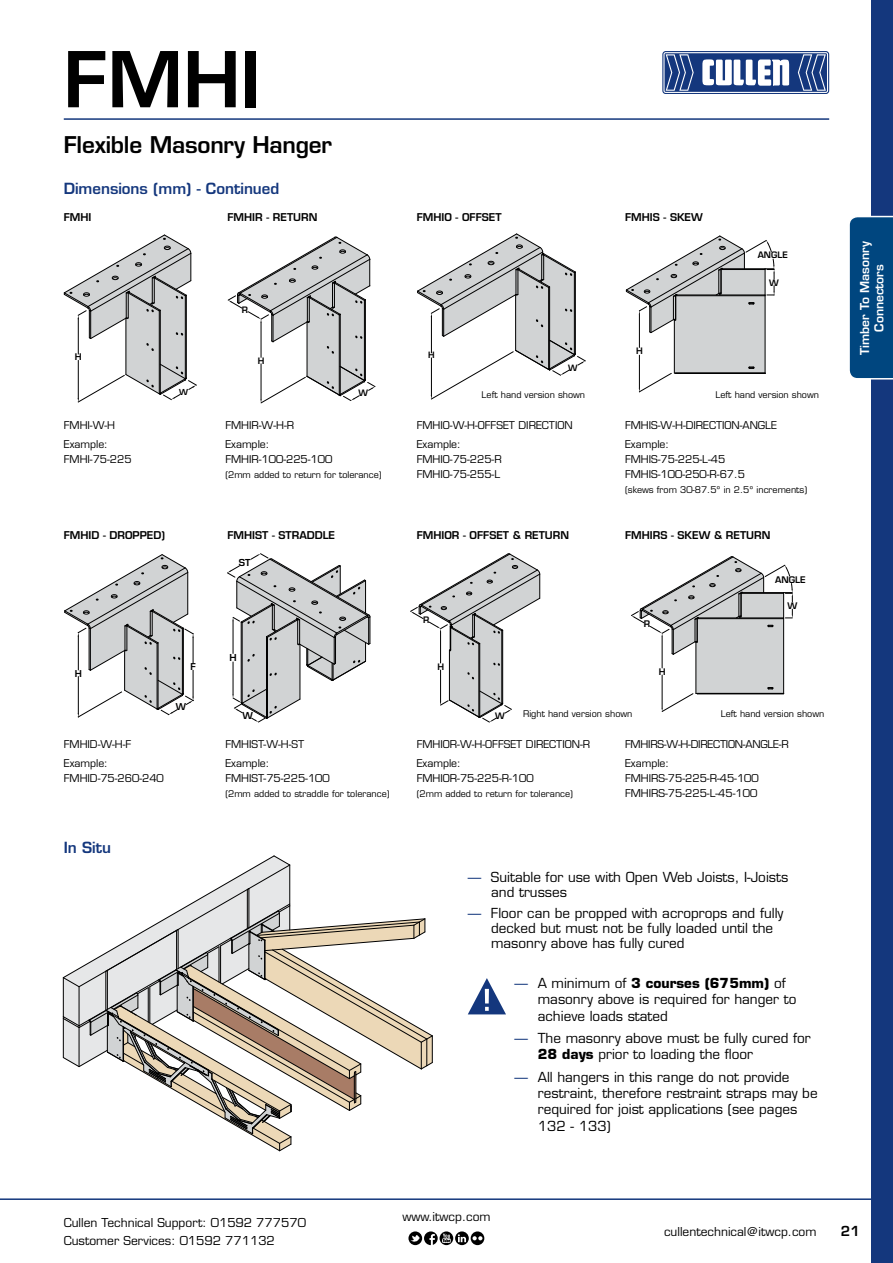
<style>
.page{position:relative;width:893px;height:1263px;background:#fff}
.page>*{position:absolute;margin:0;border:0;box-sizing:border-box;transform-origin:0 0}
.t1{font:600 75px "Eurostile LT Std";color:#000}
.t2{font:600 22.5px "Eurostile LT Std";letter-spacing:-.01em;color:#000}
.t3{font:600 15px "Eurostile LT Std";color:#14377d}
.t4{font:13.5px/16.2px "Eurostile LT Std";color:#000}
.t5{font:600 13.5px "Eurostile LT Std";color:#000}
.t6{font:12px/18px "Eurostile LT Std";color:#000}
.t7{font:600 12px/14.4px "Eurostile LT Std";color:#fff;text-align:center}
.t8{font:10.5px/19.2px "Eurostile LT Std";color:#000}
.t9{font:600 10.5px "Eurostile LT Std";color:#000}
.t10{font:10.5px/19.2px "Eurostile LT Std";letter-spacing:-.02em;color:#000}
.t11{font:600 9.45px "Eurostile LT Std";color:#000}
.t12{font:600 9.15px "Eurostile LT Std";color:#000}
.t13{font:9px "Eurostile LT Std";color:#000}
.t14{font:600 9px "Eurostile LT Std";color:#000}
.t15{font:600 8.85px "Eurostile LT Std";color:#000}
.t16{font:600 8.7px "Eurostile LT Std";color:#000}
.t17{font:600 8.55px "Eurostile LT Std";color:#000}
.t18{font:600 8.1px "Eurostile LT Std";color:#000}
.s1{color:#14377d}
.s2{font-weight:700}
</style>
<div class="page">
<div style="left:872px;top:0;width:21px;height:1263px;background:#14377d"></div>
<svg style="left:408px;top:1231px;width:76px;height:14px"></svg>
<svg style="left:662px;top:51px;width:167px;height:43px"></svg>
<hr style="left:64px;top:118px;width:765px;height:2px;background:#14377d">
<div style="left:849px;top:215px;width:44px;height:165px;background:#00467f"></div>
<svg style="left:63px;top:855px;width:370px;height:296px"></svg>
<hr style="left:106px;top:971px;width:1px;height:39px;background:#000">
<svg style="left:64px;top:234px;width:133px;height:168px"></svg>
<svg style="left:64px;top:554px;width:130px;height:164px"></svg>
<svg style="left:228px;top:237px;width:147px;height:166px"></svg>
<svg style="left:227px;top:553px;width:144px;height:169px"></svg>
<svg style="left:417px;top:233px;width:168px;height:166px"></svg>
<svg style="left:626px;top:235px;width:149px;height:158px"></svg>
<svg style="left:410px;top:553px;width:130px;height:169px"></svg>
<svg style="left:631px;top:556px;width:162px;height:156px"></svg>
<svg style="left:468px;top:978px;width:38px;height:36px"></svg>
<svg style="left:485px;top:989px;width:4px;height:14px"></svg>
<hr style="left:0;top:1198px;width:872px;height:2px;background:#14377d">
<h1 class="t1" style="left:64px;top:33px;width:199px">FMHI</h1>
<h2 class="t2" style="left:64px;top:131px;width:270px">Flexible Masonry Hanger</h2>
<p class="t3" style="left:64px;top:179px;width:217px">Dimensions (mm) - Continued</p>
<p class="t9" style="left:64px;top:210px;width:29px">FMHI</p>
<p class="t9" style="left:227px;top:210px;width:91px">FMHIR - RETURN</p>
<p class="t16" style="left:242px;top:304px;width:8px">R</p>
<p class="t14" style="left:75px;top:351px;width:8px">H</p>
<p class="t16" style="left:258px;top:355px;width:8px">H</p>
<p class="t18" style="left:179px;top:387px;width:10px">W</p>
<p class="t16" style="left:358px;top:388px;width:11px">W</p>
<p class="t8" style="left:64px;top:415px;width:53px">FMHI-W-H<br>Example:</p>
<p class="t8" style="left:64px;top:450px;width:69px">FMHI-75-225</p>
<p class="t8" style="left:225px;top:415px;width:70px">FMHIR-W-H-R<br>Example:</p>
<p class="t8" style="left:225px;top:450px;width:108px">FMHIR-100-225-100</p>
<p class="t13" style="left:225px;top:469px;width:158px">(2mm added to return for tolerance)</p>
<p class="t9" style="left:64px;top:529px;width:103px">FMHID - DROPPED)</p>
<p class="t9" style="left:227px;top:529px;width:109px">FMHIST - STRADDLE</p>
<p class="t11" style="left:239px;top:556px;width:13px">ST</p>
<p class="t12" style="left:75px;top:668px;width:9px">H</p>
<p class="t8" style="left:64px;top:734px;width:69px">FMHID-W-H-F<br>Example:</p>
<p class="t8" style="left:64px;top:769px;width:102px">FMHID-75-260-240</p>
<p class="t12" style="left:191px;top:661px;width:7px">F</p>
<p class="t12" style="left:176px;top:701px;width:12px">W</p>
<p class="t3" style="left:64px;top:838px;width:49px">In Situ</p>
<p class="t11" style="left:230px;top:652px;width:9px">H</p>
<p class="t11" style="left:242px;top:709px;width:12px">W</p>
<p class="t8" style="left:225px;top:734px;width:80px">FMHIST-W-H-ST<br>Example:</p>
<p class="t8" style="left:225px;top:769px;width:106px">FMHIST-75-225-100</p>
<p class="t13" style="left:225px;top:788px;width:166px">(2mm added to straddle for tolerance)</p>
<p class="t9" style="left:417px;top:210px;width:86px">FMHIO - OFFSET</p>
<p class="t17" style="left:428px;top:350px;width:8px">H</p>
<p class="t9" style="left:625px;top:210px;width:79px">FMHIS - SKEW</p>
<p class="t17" style="left:568px;top:362px;width:11px">W</p>
<p class="t16" style="left:636px;top:346px;width:8px">H</p>
<p class="t16" style="left:758px;top:250px;width:31px">ANGLE</p>
<p class="t16" style="left:769px;top:277px;width:11px">W</p>
<p class="t13" style="left:482px;top:390px;width:105px">Left hand version shown</p>
<p class="t13" style="left:715px;top:390px;width:105px">Left hand version shown</p>
<p class="t8" style="left:417px;top:415px;width:157px">FMHIO-W-H-OFFSET DIRECTION<br>Example:</p>
<p class="t8" style="left:417px;top:452px;width:87px;line-height:15px">FMHIO-75-225-R<br>FMHIO-75-255-L</p>
<p class="t8" style="left:625px;top:415px;width:153px">FMHIS-W-H-DIRECTION-ANGLE<br>Example:</p>
<p class="t8" style="left:625px;top:452px;width:121px;line-height:15px">FMHIS-75-225-L-45<br>FMHIS-100-250-R-67.5</p>
<p class="t13" style="left:625px;top:484px;width:184px">(skews from 30-87.5º in 2.5º increments)</p>
<p class="t9" style="left:417px;top:529px;width:154px">FMHIOR - OFFSET &amp; RETURN</p>
<p class="t9" style="left:625px;top:529px;width:147px">FMHIRS - SKEW &amp; RETURN</p>
<p class="t15" style="left:775px;top:574px;width:32px">ANGLE</p>
<p class="t15" style="left:787px;top:600px;width:11px">W</p>
<p class="t16" style="left:423px;top:614px;width:8px">R</p>
<p class="t15" style="left:644px;top:618px;width:8px">R</p>
<p class="t16" style="left:437px;top:661px;width:8px">H</p>
<p class="t15" style="left:659px;top:666px;width:8px">H</p>
<p class="t16" style="left:495px;top:710px;width:11px">W</p>
<p class="t13" style="left:523px;top:708px;width:111px">Right hand version shown</p>
<p class="t13" style="left:721px;top:708px;width:105px">Left hand version shown</p>
<p class="t8" style="left:417px;top:734px;width:175px">FMHIOR-W-H-OFFSET DIRECTION-R<br>Example:</p>
<p class="t8" style="left:417px;top:769px;width:118px">FMHIOR-75-225-R-100</p>
<p class="t13" style="left:417px;top:788px;width:158px">(2mm added to return for tolerance)</p>
<p class="t10" style="left:625px;top:734px;width:165px">FMHIRS-W-H-DIRECTION-ANGLE-R<br>Example:</p>
<p class="t8" style="left:625px;top:771px;width:135px;line-height:15px">FMHIRS-75-225-R-45-100<br>FMHIRS-75-225-L-45-100</p>
<p class="t4" style="left:491px;top:869px;width:299px;line-height:15px;text-indent:-23px"><span class="s1">—</span> Suitable for use with Open Web Joists, I-Joists and trusses</p>
<p class="t4" style="left:491px;top:906px;width:294px;line-height:15px;text-indent:-23px"><span class="s1">—</span> Floor can be propped with acroprops and fully decked but must not be fully loaded until the masonry above has fully cured</p>
<p class="t4" style="left:538px;top:975px;width:260px;text-indent:-23px"><span class="s1">—</span> A minimum of <span class="s2">3 courses (675mm)</span> of masonry above is required for hanger to achieve loads stated</p>
<p class="t4" style="left:538px;top:1030px;width:274px;text-indent:-23px"><span class="s1">—</span> The masonry above must be fully cured for<br><span class="s2">28 days</span> prior to loading the floor</p>
<p class="t4" style="left:538px;top:1069px;width:281px;text-indent:-23px"><span class="s1">—</span> All hangers in this range do not provide restraint, therefore restraint straps may be required for joist applications (see pages 132 - 133)</p>
<p class="t7" style="left:857px;top:355px;width:115px;rotate:-90deg">Timber To Masonry<br>Connectors</p>
<p class="t6" style="left:64px;top:1213px;width:244px">Cullen Technical Support: 01592 777570<br>Customer Services: 01592 771132</p>
<p class="t6" style="left:402px;top:1208px;width:90px">www.itwcp.com</p>
<p class="t6" style="left:664px;top:1222px;width:154px">cullentechnical@itwcp.com</p>
<p class="t5" style="left:841px;top:1223px;width:21px">21</p>
</div>
